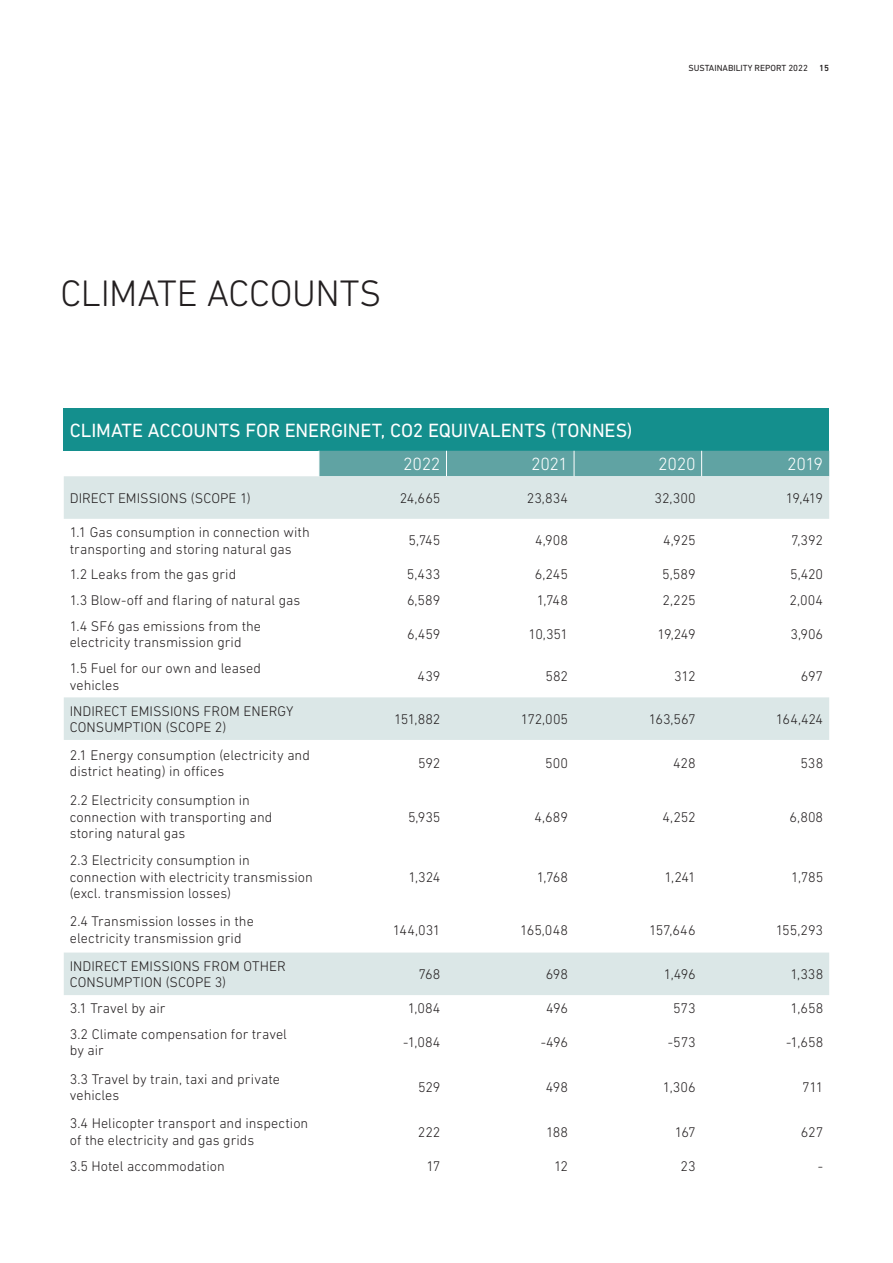
<style>
.page{position:relative;width:893px;height:1263px;background:#fff}
.page>*{position:absolute;margin:0;border:0;box-sizing:border-box;transform-origin:0 0}
.t1{font:300 37.5px "DIN Next LT Pro";letter-spacing:-.01em;color:#231f20}
.t2{font:19.5px "DIN Next LT Pro";letter-spacing:-.005em;color:#fff}
.t3{font:300 18px "DIN Next LT Pro";letter-spacing:-.02em;color:#fff}
.t4{font:300 14.25px/16.5px "DIN Next LT Pro";color:#231f20}
.t5{font:9px "DIN Next LT Pro";color:#231f20}
.t6{font:500 9px "DIN Next LT Pro";color:#231f20}
</style>
<div class="page">
<div style="left:64px;top:408px;width:765px;height:43px;background:#148f8d"></div>
<svg style="left:64px;top:476px;width:765px;height:519px"></svg>
<div style="left:319px;top:451px;width:510px;height:25px;background:#60a3a3"></div>
<h1 class="t1" style="left:61px;top:272px;width:322px">CLIMATE ACCOUNTS</h1>
<p class="t5" style="left:688px;top:62px;width:121px">SUSTAINABILITY REPORT 2022</p>
<p class="t6" style="left:819px;top:62px;width:11px">15</p>
<h2 class="t2" style="left:70px;top:419px;width:564px">CLIMATE ACCOUNTS FOR ENERGINET, CO2 EQUIVALENTS (TONNES)</h2>
<p class="t3" style="left:403px;top:454px;width:39px">2022</p>
<p class="t3" style="left:531px;top:454px;width:39px">2021</p>
<p class="t3" style="left:658px;top:454px;width:39px">2020</p>
<p class="t3" style="left:787px;top:454px;width:37px">2019</p>
<p class="t4" style="left:70px;top:490px;width:182px">DIRECT EMISSIONS (SCOPE 1)</p>
<p class="t4" style="left:400px;top:490px;width:42px">24,665</p>
<p class="t4" style="left:527px;top:490px;width:43px">23,834</p>
<p class="t4" style="left:655px;top:490px;width:43px">32,300</p>
<p class="t4" style="left:786px;top:490px;width:39px">19,419</p>
<p class="t4" style="left:70px;top:524px;width:241px">1.1 Gas consumption in connection with transporting and storing natural gas</p>
<p class="t4" style="left:408px;top:532px;width:34px">5,745</p>
<p class="t4" style="left:535px;top:532px;width:34px">4,908</p>
<p class="t4" style="left:663px;top:532px;width:34px">4,925</p>
<p class="t4" style="left:791px;top:532px;width:34px">7,392</p>
<p class="t4" style="left:70px;top:566px;width:168px">1.2 Leaks from the gas grid</p>
<p class="t4" style="left:407px;top:566px;width:35px">5,433</p>
<p class="t4" style="left:535px;top:566px;width:35px">6,245</p>
<p class="t4" style="left:662px;top:566px;width:35px">5,589</p>
<p class="t4" style="left:790px;top:566px;width:35px">5,420</p>
<p class="t4" style="left:70px;top:592px;width:232px">1.3 Blow-off and flaring of natural gas</p>
<p class="t4" style="left:407px;top:592px;width:35px">6,589</p>
<p class="t4" style="left:537px;top:592px;width:33px">1,748</p>
<p class="t4" style="left:662px;top:592px;width:35px">2,225</p>
<p class="t4" style="left:790px;top:592px;width:35px">2,004</p>
<p class="t4" style="left:70px;top:617px;width:193px">1.4 SF6 gas emissions from the electricity transmission grid</p>
<p class="t4" style="left:407px;top:626px;width:35px">6,459</p>
<p class="t4" style="left:529px;top:626px;width:41px">10,351</p>
<p class="t4" style="left:657px;top:626px;width:40px">19,249</p>
<p class="t4" style="left:790px;top:626px;width:34px">3,906</p>
<p class="t4" style="left:70px;top:660px;width:193px">1.5 Fuel for our own and leased vehicles</p>
<p class="t4" style="left:418px;top:668px;width:24px">439</p>
<p class="t4" style="left:545px;top:668px;width:24px">582</p>
<p class="t4" style="left:674px;top:668px;width:23px">312</p>
<p class="t4" style="left:801px;top:668px;width:24px">697</p>
<p class="t4" style="left:70px;top:702px;width:225px">INDIRECT EMISSIONS FROM ENERGY<br>CONSUMPTION (SCOPE 2)</p>
<p class="t4" style="left:394px;top:711px;width:48px">151,882</p>
<p class="t4" style="left:521px;top:711px;width:49px">172,005</p>
<p class="t4" style="left:649px;top:711px;width:48px">163,567</p>
<p class="t4" style="left:776px;top:711px;width:49px">164,424</p>
<p class="t4" style="left:70px;top:747px;width:242px">2.1 Energy consumption (electricity and district heating) in offices</p>
<p class="t4" style="left:418px;top:755px;width:24px">592</p>
<p class="t4" style="left:545px;top:755px;width:24px">500</p>
<p class="t4" style="left:673px;top:755px;width:24px">428</p>
<p class="t4" style="left:800px;top:755px;width:24px">538</p>
<p class="t4" style="left:70px;top:792px;width:204px">2.2 Electricity consumption in connection with transporting and storing natural gas</p>
<p class="t4" style="left:408px;top:808px;width:34px">5,935</p>
<p class="t4" style="left:534px;top:808px;width:35px">4,689</p>
<p class="t4" style="left:663px;top:808px;width:35px">4,252</p>
<p class="t4" style="left:790px;top:808px;width:35px">6,808</p>
<p class="t4" style="left:70px;top:852px;width:245px">2.3 Electricity consumption in connection with electricity transmission (excl. transmission losses)</p>
<p class="t4" style="left:408px;top:869px;width:34px">1,324</p>
<p class="t4" style="left:537px;top:869px;width:33px">1,768</p>
<p class="t4" style="left:664px;top:869px;width:33px">1,241</p>
<p class="t4" style="left:791px;top:869px;width:33px">1,785</p>
<p class="t4" style="left:70px;top:913px;width:186px">2.4 Transmission losses in the electricity transmission grid</p>
<p class="t4" style="left:393px;top:921px;width:49px">144,031</p>
<p class="t4" style="left:520px;top:921px;width:49px">165,048</p>
<p class="t4" style="left:649px;top:921px;width:48px">157,646</p>
<p class="t4" style="left:776px;top:921px;width:49px">155,293</p>
<p class="t4" style="left:70px;top:958px;width:218px">INDIRECT EMISSIONS FROM OTHER<br>CONSUMPTION (SCOPE 3)</p>
<p class="t4" style="left:418px;top:966px;width:23px">768</p>
<p class="t4" style="left:546px;top:966px;width:24px">698</p>
<p class="t4" style="left:664px;top:966px;width:33px">1,496</p>
<p class="t4" style="left:790px;top:966px;width:34px">1,338</p>
<p class="t4" style="left:70px;top:1000px;width:97px">3.1 Travel by air</p>
<p class="t4" style="left:408px;top:1000px;width:34px">1,084</p>
<p class="t4" style="left:546px;top:1000px;width:23px">496</p>
<p class="t4" style="left:673px;top:1000px;width:24px">573</p>
<p class="t4" style="left:791px;top:1000px;width:34px">1,658</p>
<p class="t4" style="left:70px;top:1026px;width:219px">3.2 Climate compensation for travel by air</p>
<p class="t4" style="left:403px;top:1034px;width:39px">-1,084</p>
<p class="t4" style="left:541px;top:1034px;width:29px">-496</p>
<p class="t4" style="left:668px;top:1034px;width:29px">-573</p>
<p class="t4" style="left:786px;top:1034px;width:39px">-1,658</p>
<p class="t4" style="left:70px;top:1070px;width:212px">3.3 Travel by train, taxi and private vehicles</p>
<p class="t4" style="left:418px;top:1078px;width:24px">529</p>
<p class="t4" style="left:546px;top:1078px;width:24px">498</p>
<p class="t4" style="left:663px;top:1078px;width:34px">1,306</p>
<p class="t4" style="left:802px;top:1078px;width:23px">711</p>
<p class="t4" style="left:70px;top:1115px;width:240px">3.4 Helicopter transport and inspection of the electricity and gas grids</p>
<p class="t4" style="left:418px;top:1123px;width:24px">222</p>
<p class="t4" style="left:546px;top:1123px;width:24px">188</p>
<p class="t4" style="left:675px;top:1123px;width:23px">167</p>
<p class="t4" style="left:801px;top:1123px;width:24px">627</p>
<p class="t4" style="left:70px;top:1157px;width:156px">3.5 Hotel accommodation</p>
<p class="t4" style="left:426px;top:1157px;width:16px">17</p>
<p class="t4" style="left:554px;top:1157px;width:16px">12</p>
<p class="t4" style="left:681px;top:1157px;width:17px">23</p>
<p class="t4" style="left:818px;top:1157px;width:7px">-</p>
</div>
